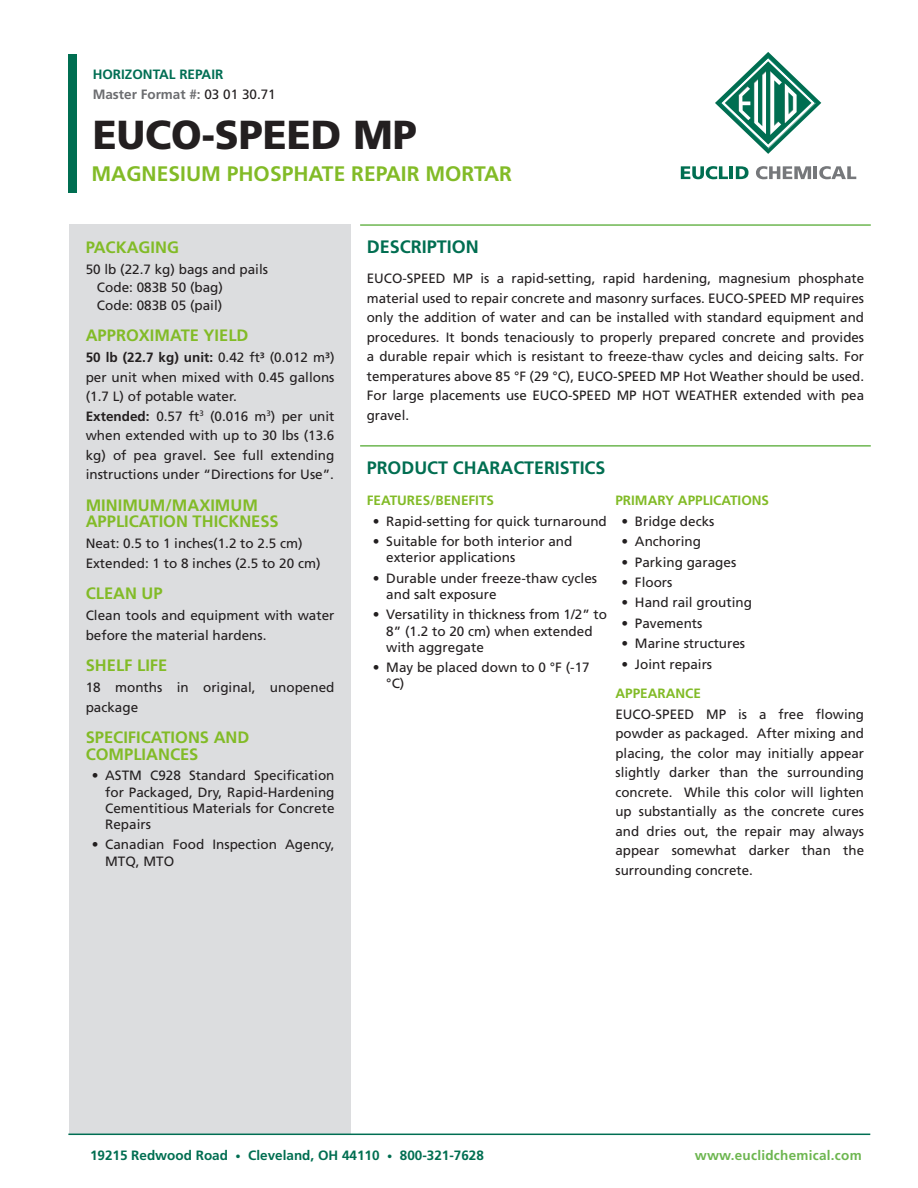
<style>
.page{position:relative;width:918px;height:1188px;background:#fff}
.page>*{position:absolute;margin:0;border:0;box-sizing:border-box;transform-origin:0 0}
.Title_-_Product_Name{font:900 40.5px "Frutiger LT Std";color:#231f20}
.Title_-_Product_Desc{font:700 21px "Frutiger LT Std";color:#82bb27}
.Dark_Green_Subheadin{font:700 18px "Frutiger LT Std";color:#006e51}
.Light_Green_-_Side_B{font:700 16.5px/16.5px "Frutiger LT Std";color:#82bb27}
.Body_Copy{font:13.5px/19.5px "Frutiger LT Std";color:#231f20}
.t1{font:700 13.5px "Frutiger LT Std";color:#006e51}
.Light_Green_Subheadi{font:700 13.5px "Frutiger LT Std";color:#82bb27}
.Body_Copy-2{font:700 13.5px "Frutiger LT Std";color:#6c6d70}
.t2{font:700 13.5px "Frutiger LT Std";letter-spacing:.02em;color:#6db650}
.Product_Type__Top{font:700 13.5px "Frutiger LT Std";color:#006e53}
.s1{font-weight:400;color:#231f20}
.s2{font-weight:700}
.s3{font-size:10.5px}
</style>
<div class="page">
<hr style="left:360px;top:224px;width:511px;height:2px;background:#6db650">
<hr style="left:360px;top:445px;width:511px;height:2px;background:#6db650">
<div style="left:69px;top:224px;width:282px;height:910px;background:#dcdddf"></div>
<svg style="left:715px;top:52px;width:106px;height:102px"></svg>
<svg style="left:681px;top:166px;width:68px;height:13px"></svg>
<svg style="left:756px;top:166px;width:100px;height:13px"></svg>
<div style="left:68px;top:54px;width:8px;height:139px;background:#006e51"></div>
<hr style="left:68px;top:1134px;width:802px;height:1px;background:#006e53">
<p class="Product_Type__Top" style="left:93px;top:66px;width:132px">HORIZONTAL REPAIR</p>
<p class="Body_Copy-2" style="left:93px;top:87px;width:185px">Master Format #: <span class="s1">03 01 30.71</span></p>
<p class="Title_-_Product_Name" style="left:93px;top:110px;width:326px">EUCO-SPEED MP</p>
<p class="Title_-_Product_Desc" style="left:92px;top:162px;width:422px">MAGNESIUM PHOSPHATE REPAIR MORTAR</p>
<p class="Light_Green_-_Side_B" style="left:86px;top:239px;width:95px">PACKAGING</p>
<p class="Body_Copy" style="left:86px;top:260px;width:184px">50 lb (22.7 kg) bags and pails</p>
<p class="Body_Copy" style="left:97px;top:278px;width:128px">Code: 083B 50 (bag)</p>
<p class="Body_Copy" style="left:97px;top:296px;width:127px">Code: 083B 05 (pail)</p>
<p class="Light_Green_-_Side_B" style="left:86px;top:328px;width:164px">APPROXIMATE YIELD</p>
<p class="Body_Copy" style="left:86px;top:348px;width:250px;text-align:justify"><span class="s2">50 lb (22.7 kg) unit:</span> 0.42 ft³ (0.012 m³) per unit when mixed with 0.45 gallons (1.7 L) of potable water.</p>
<p class="Body_Copy" style="left:86px;top:407px;width:250px;text-align:justify"><span class="s2">Extended:</span> 0.57 ft<sup>3</sup> (0.016 m<sup>3</sup>) per unit when extended with up to 30 lbs (13.6 kg) of pea gravel. See full extending instructions under “Directions for Use”.</p>
<p class="Light_Green_-_Side_B" style="left:86px;top:497px;width:195px">MINIMUM/MAXIMUM<br>APPLICATION THICKNESS</p>
<p class="Body_Copy" style="left:86px;top:534px;width:218px">Neat: 0.5 to 1 inches(1.2 to 2.5 cm)</p>
<p class="Body_Copy" style="left:86px;top:554px;width:236px">Extended: 1 to 8 inches (2.5 to 20 cm)</p>
<p class="Light_Green_-_Side_B" style="left:86px;top:586px;width:79px">CLEAN UP</p>
<p class="Body_Copy" style="left:86px;top:606px;width:250px">Clean tools and equipment with water before the material hardens.</p>
<p class="Light_Green_-_Side_B" style="left:86px;top:658px;width:83px">SHELF LIFE</p>
<p class="Body_Copy" style="left:86px;top:678px;width:250px">18 months in original, unopened package</p>
<p class="Light_Green_-_Side_B" style="left:86px;top:730px;width:165px">SPECIFICATIONS AND<br>COMPLIANCES</p>
<p class="Body_Copy" style="left:105px;top:768px;width:231px;line-height:16.2px;text-align:justify;text-indent:-14px">• ASTM C928 Standard Specification for Packaged, Dry, Rapid-Hardening Cementitious Materials for Concrete Repairs</p>
<p class="Body_Copy" style="left:105px;top:837px;width:231px;line-height:16.2px;text-indent:-14px">• Canadian Food Inspection Agency,<br>MTQ, MTO</p>
<p class="Dark_Green_Subheadin" style="left:367px;top:236px;width:114px">DESCRIPTION</p>
<p class="Body_Copy" style="left:367px;top:269px;width:499px;text-align:justify">EUCO-SPEED MP is a rapid-setting, rapid hardening, magnesium phosphate material used to repair concrete and masonry surfaces. EUCO-SPEED MP requires only the addition of water and can be installed with standard equipment and procedures. It bonds tenaciously to properly prepared concrete and provides a durable repair which is resistant to freeze-thaw cycles and deicing salts. For temperatures above 85 °F (29 °C), EUCO-SPEED MP Hot Weather should be used.<br>For large placements use EUCO-SPEED MP HOT WEATHER extended with pea gravel.</p>
<p class="Dark_Green_Subheadin" style="left:367px;top:457px;width:240px">PRODUCT CHARACTERISTICS</p>
<p class="Light_Green_Subheadi" style="left:367px;top:493px;width:129px">FEATURES/BENEFITS</p>
<p class="Body_Copy" style="left:373px;top:512px;width:236px">• Rapid-setting for quick turnaround</p>
<p class="Body_Copy" style="left:386px;top:534px;width:188px;line-height:16.2px;text-indent:-14px">• Suitable for both interior and exterior applications</p>
<p class="Body_Copy" style="left:386px;top:570px;width:212px;line-height:16.2px;text-indent:-14px">• Durable under freeze-thaw cycles and salt exposure</p>
<p class="Body_Copy" style="left:386px;top:607px;width:222px;line-height:16.2px;text-indent:-14px">• Versatility in thickness from 1/2” to<br>8” (1.2 to 20 cm) when extended with aggregate</p>
<p class="Body_Copy" style="left:386px;top:660px;width:205px;line-height:16.2px;text-indent:-14px">• May be placed down to 0 °F (-17 °C)</p>
<p class="Light_Green_Subheadi" style="left:615px;top:493px;width:155px">PRIMARY APPLICATIONS</p>
<p class="Body_Copy" style="left:621px;top:512px;width:95px">• Bridge decks</p>
<p class="Body_Copy" style="left:621px;top:532px;width:81px">• Anchoring</p>
<p class="Body_Copy" style="left:621px;top:552px;width:116px">• Parking garages</p>
<p class="Body_Copy" style="left:621px;top:573px;width:53px">• Floors</p>
<p class="Body_Copy" style="left:621px;top:593px;width:132px">• Hand rail grouting</p>
<p class="Body_Copy" style="left:621px;top:614px;width:83px">• Pavements</p>
<p class="Body_Copy" style="left:621px;top:634px;width:125px">• Marine structures</p>
<p class="Body_Copy" style="left:621px;top:654px;width:92px">• Joint repairs</p>
<p class="Light_Green_Subheadi" style="left:615px;top:685px;width:87px">APPEARANCE</p>
<p class="Body_Copy" style="left:615px;top:705px;width:250px;text-align:justify">EUCO-SPEED MP is a free flowing powder as packaged. After mixing and placing, the color may initially appear slightly darker than the surrounding concrete. While this color will lighten up substantially as the concrete cures and dries out, the repair may always appear somewhat darker than the surrounding concrete.</p>
<p class="t1" style="left:90px;top:1147px;width:395px">19215 Redwood Road <span class="s3">•</span> Cleveland, OH 44110 <span class="s3">•</span> 800-321-7628</p>
<p class="t2" style="left:695px;top:1147px;width:168px">www.euclidchemical.com</p>
</div>
